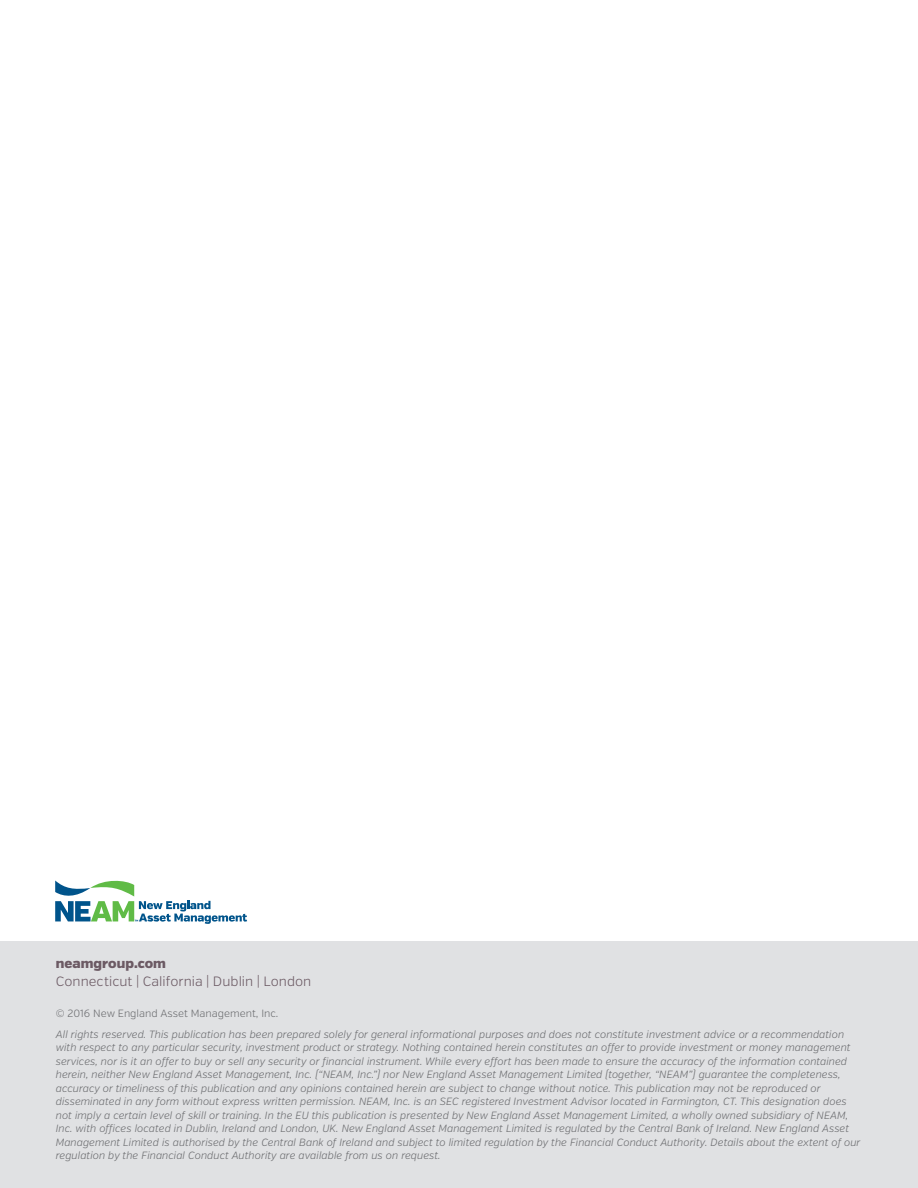
<style>
.page{position:relative;width:918px;height:1188px;background:#fff}
.page>*{position:absolute;margin:0;border:0;box-sizing:border-box;transform-origin:0 0}
.t1{font:300 13.5px "Verb";color:#6c5a64}
.t2{font:900 13.5px "Verb";letter-spacing:.005em;color:#6c5a64}
.t3{font:italic 300 10.5px/13.5px "Verb";color:#6c6d70}
.t4{font:300 10.5px "Verb";color:#6c6d70}
</style>
<div class="page">
<svg style="left:55px;top:880px;width:192px;height:44px"></svg>
<div style="left:0;top:941px;width:918px;height:247px;background:#e0e1e3"></div>
<p class="t2" style="left:56px;top:955px;width:112px">neamgroup.com</p>
<p class="t1" style="left:56px;top:973px;width:257px">Connecticut | California | Dublin | London</p>
<p class="t4" style="left:56px;top:1007px;width:224px">© 2016 New England Asset Management, Inc.</p>
<p class="t3" style="left:56px;top:1027px;width:806px">All rights reserved. This publication has been prepared solely for general informational purposes and does not constitute investment advice or a recommendation with respect to any particular security, investment product or strategy. Nothing contained herein constitutes an offer to provide investment or money management services, nor is it an offer to buy or sell any security or financial instrument. While every effort has been made to ensure the accuracy of the information contained herein, neither New England Asset Management, Inc. (“NEAM, Inc.”) nor New England Asset Management Limited (together, “NEAM”) guarantee the completeness, accuracy or timeliness of this publication and any opinions contained herein are subject to change without notice. This publication may not be reproduced or disseminated in any form without express written permission. NEAM, Inc. is an SEC registered Investment Advisor located in Farmington, CT. This designation does not imply a certain level of skill or training. In the EU this publication is presented by New England Asset Management Limited, a wholly owned subsidiary of NEAM, Inc. with offices located in Dublin, Ireland and London, UK. New England Asset Management Limited is regulated by the Central Bank of Ireland. New England Asset Management Limited is authorised by the Central Bank of Ireland and subject to limited regulation by the Financial Conduct Authority. Details about the extent of our regulation by the Financial Conduct Authority are available from us on request.</p>
</div>
